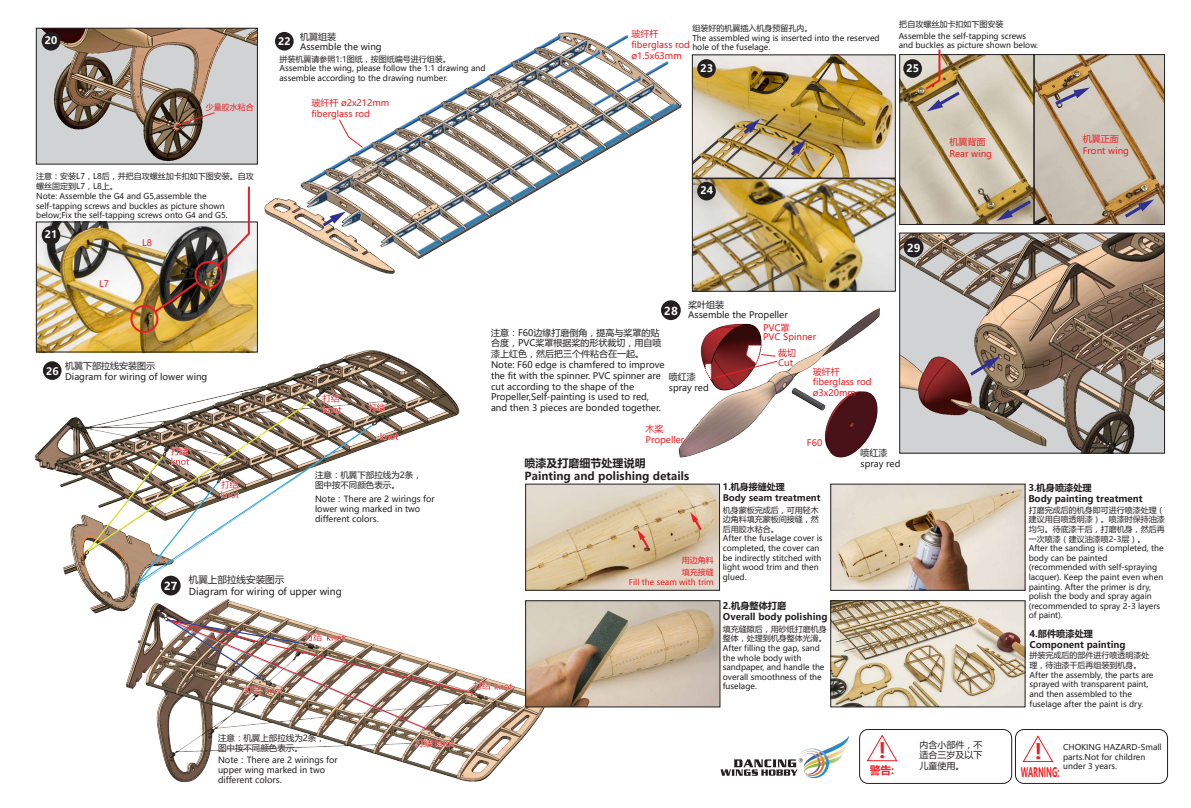
<style>
.page{position:relative;width:1191px;height:808px;background:#fff}
.page>*{position:absolute;margin:0;border:0;box-sizing:border-box;transform-origin:0 0}
.t1{font:700 21.2px "Microsoft Ya Hei";color:#ee1d23}
.t2{font:700 13px "Microsoft Ya Hei";color:#ee1d23;scale:.53 1}
.t3{font:700 11px/13.2px "Microsoft Ya Hei";color:#231f20}
.t4{font:700 10.9px "Microsoft Ya Hei";color:#fff}
.t5{font:700 10.7px "Microsoft Ya Hei";color:#ee1d23}
.t6{font:700 10.3px "Microsoft Ya Hei";color:#fff}
.t7{font:9.5px "Microsoft Ya Hei";color:#231f20}
.t8{font:700 9.2px/11px "Microsoft Ya Hei";color:#231f20}
.t9{font:9px/10.8px "Microsoft Ya Hei";color:#231f20}
.t10{font:9px/10.8px "Microsoft Ya Hei";color:#ee1d23}
.t11{font:700 9px/10.8px "Microsoft Ya Hei";color:#231f20}
.t12{font:8.5px/10.2px "Microsoft Ya Hei";color:#231f20}
.t13{font:8px/9.6px "Microsoft Ya Hei";color:#231f20}
.t14{font:8px/11.4px "Microsoft Ya Hei";color:#ee1d23}
</style>
<div class="page">
<img style="left:255px;top:27px;width:437px;height:258px">
<img style="left:38px;top:223px;width:218px;height:120px">
<div style="left:36px;top:221px;width:222px;height:131px;border:1px solid #231f20"></div>
<div style="left:130px;top:305px;width:28px;height:28px;border:2px solid #ee1d23;border-radius:50%"></div>
<div style="left:194px;top:261px;width:28px;height:28px;border:2px solid #ee1d23;border-radius:50%"></div>
<svg style="left:152px;top:279px;width:48px;height:35px;background:#5c412a"></svg>
<svg style="left:215px;top:186px;width:36px;height:83px"></svg>
<img style="left:38px;top:30px;width:218px;height:133px">
<div style="left:36px;top:28px;width:222px;height:137px;border:1px solid #231f20"></div>
<img style="left:901px;top:56px;width:262px;height:167px">
<div style="left:899px;top:54px;width:135px;height:171px;border:1px solid #231f20"></div>
<img style="left:34px;top:343px;width:426px;height:271px">
<img style="left:108px;top:585px;width:443px;height:197px">
<div style="left:43px;top:361px;width:19px;height:19px;background:#231f20;border-radius:50%"></div>
<div style="left:275px;top:32px;width:19px;height:19px;background:#231f20;border-radius:50%"></div>
<div style="left:161px;top:576px;width:20px;height:19px;background:#231f20;border-radius:50%"></div>
<svg style="left:133px;top:424px;width:240px;height:163px"></svg>
<svg style="left:368px;top:403px;width:17px;height:8px"></svg>
<svg style="left:996px;top:198px;width:37px;height:23px"></svg>
<div style="left:1033px;top:54px;width:132px;height:171px;border:1px solid #231f20"></div>
<svg style="left:1051px;top:87px;width:39px;height:20px"></svg>
<svg style="left:1121px;top:199px;width:33px;height:21px"></svg>
<svg style="left:83px;top:394px;width:258px;height:161px"></svg>
<svg style="left:380px;top:433px;width:18px;height:7px"></svg>
<svg style="left:923px;top:49px;width:40px;height:62px;background:#b9a288"></svg>
<svg style="left:415px;top:739px;width:39px;height:9px"></svg>
<svg style="left:159px;top:617px;width:353px;height:115px"></svg>
<img style="left:694px;top:56px;width:200px;height:234px">
<div style="left:692px;top:54px;width:204px;height:125px;border:1px solid #231f20"></div>
<svg style="left:740px;top:119px;width:20px;height:18px"></svg>
<svg style="left:788px;top:139px;width:18px;height:20px"></svg>
<div style="left:692px;top:178px;width:204px;height:114px;border:1px solid #231f20"></div>
<div style="left:697px;top:59px;width:19px;height:19px;background:#231f20;border-radius:50%"></div>
<div style="left:697px;top:182px;width:19px;height:18px;background:#231f20;border-radius:50%"></div>
<div style="left:42px;top:32px;width:18px;height:19px;background:#231f20;border-radius:50%"></div>
<div style="left:42px;top:226px;width:18px;height:19px;background:#231f20;border-radius:50%"></div>
<svg style="left:319px;top:211px;width:27px;height:18px"></svg>
<div style="left:903px;top:59px;width:19px;height:19px;background:#231f20;border-radius:50%"></div>
<svg style="left:176px;top:111px;width:40px;height:15px"></svg>
<div style="left:1015px;top:729px;width:153px;height:55px;border:1px solid #231f20;border-radius:9px"></div>
<svg style="left:1022px;top:735px;width:32px;height:27px"></svg>
<svg style="left:867px;top:734px;width:31px;height:28px"></svg>
<div style="left:859px;top:729px;width:153px;height:55px;border:1px solid #231f20;border-radius:9px"></div>
<svg style="left:720px;top:736px;width:129px;height:43px"></svg>
<svg style="left:338px;top:118px;width:26px;height:31px"></svg>
<img style="left:666px;top:306px;width:214px;height:152px">
<div style="left:661px;top:300px;width:20px;height:20px;background:#231f20;border-radius:50%"></div>
<img style="left:901px;top:234px;width:262px;height:218px">
<div style="left:899px;top:232px;width:266px;height:222px;border:1px solid #231f20"></div>
<div style="left:903px;top:238px;width:20px;height:19px;background:#231f20;border-radius:50%"></div>
<svg style="left:967px;top:356px;width:33px;height:22px"></svg>
<img style="left:527px;top:602px;width:191px;height:103px">
<div style="left:525px;top:600px;width:195px;height:107px;border:1px solid #231f20"></div>
<img style="left:832px;top:602px;width:191px;height:103px">
<div style="left:830px;top:600px;width:195px;height:107px;border:1px solid #231f20"></div>
<img style="left:527px;top:486px;width:191px;height:103px">
<div style="left:525px;top:484px;width:195px;height:107px;border:1px solid #231f20"></div>
<svg style="left:690px;top:512px;width:14px;height:20px"></svg>
<svg style="left:637px;top:530px;width:14px;height:20px"></svg>
<img style="left:832px;top:486px;width:191px;height:103px">
<div style="left:830px;top:484px;width:195px;height:107px;border:1px solid #231f20"></div>
<svg style="left:704px;top:344px;width:74px;height:40px"></svg>
<p class="t6" style="left:45px;top:33px;width:14px">20</p>
<p class="t14" style="left:206px;top:101px;width:49px">少量胶水粘合</p>
<p class="t13" style="left:36px;top:172px;width:219px">注意：安装L7，L8后，并把自攻螺丝加卡扣如下图安装。自攻螺丝固定到L7，L8上。</p>
<p class="t13" style="left:36px;top:191px;width:193px">Note: Assemble the G4 and G5,assemble the self-tapping screws and buckles as picture shown below;Fix the self-tapping screws onto G4 and G5.</p>
<p class="t6" style="left:45px;top:227px;width:14px">21</p>
<p class="t10" style="left:99px;top:278px;width:11px">L7</p>
<p class="t10" style="left:142px;top:237px;width:11px">L8</p>
<p class="t9" style="left:65px;top:359px;width:144px;line-height:11.5px">机翼下部拉线安装图示<br>Diagram for wiring of lower wing</p>
<p class="t6" style="left:46px;top:364px;width:14px">26</p>
<p class="t6" style="left:278px;top:34px;width:14px">22</p>
<p class="t9" style="left:300px;top:31px;width:83px">机翼组装<br>Assemble the wing</p>
<p class="t13" style="left:279px;top:54px;width:207px">拼装机翼请参照1:1图纸，按图纸编号进行组装。<br>Assemble the wing, please follow the 1:1 drawing and assemble according to the drawing number.</p>
<p class="t10" style="left:311px;top:98px;width:79px">玻纤杆 ø2x212mm fiberglass rod</p>
<p class="t13" style="left:692px;top:23px;width:189px">组装好的机翼插入机身预留孔内。<br>The assembled wing is inserted into the reserved hole of the fuselage.</p>
<p class="t10" style="left:631px;top:28px;width:60px">玻纤杆fiberglass rod ø1.5x63mm</p>
<p class="t6" style="left:700px;top:61px;width:14px">23</p>
<p class="t6" style="left:700px;top:183px;width:14px">24</p>
<p class="t9" style="left:688px;top:299px;width:101px">桨叶组装<br>Assemble the Propeller</p>
<p class="t10" style="left:763px;top:322px;width:28px">PVC罩</p>
<h3 class="t4" style="left:664px;top:303px;width:15px">28</h3>
<p class="t9" style="left:491px;top:327px;width:175px">注意：F60边缘打磨倒角，提高与桨罩的贴合度，PVC桨罩根据桨的形状裁切，用自喷漆上红色，然后把三个件粘合在一起。<br>Note: F60 edge is chamfered to improve the fit with the spinner. PVC spinner are cut according to the shape of the<br>Propeller,Self-painting is used to red, and then 3 pieces are bonded together.</p>
<p class="t10" style="left:763px;top:331px;width:55px">PVC Spinner</p>
<p class="t10" style="left:778px;top:347px;width:19px">裁切<br>Cut</p>
<p class="t10" style="left:813px;top:366px;width:60px">玻纤杆fiberglass rod ø3x20mm</p>
<p class="t9" style="left:669px;top:371px;width:41px">喷红漆spray red</p>
<p class="t13" style="left:899px;top:19px;width:105px">把自攻螺丝加卡扣如下图安装</p>
<p class="t13" style="left:898px;top:31px;width:141px">Assemble the self-tapping screws and buckles as picture shown below.</p>
<p class="t6" style="left:906px;top:61px;width:14px">25</p>
<p class="t10" style="left:949px;top:135px;width:44px;line-height:12px">机翼背面<br>Rear wing</p>
<h3 class="t4" style="left:907px;top:240px;width:15px">29</h3>
<p class="t10" style="left:1082px;top:133px;width:48px;line-height:11.7px">机翼正面<br>Front wing</p>
<p class="t12" style="left:315px;top:469px;width:108px">注意：机翼下部拉线为2条，图中按不同颜色表示。</p>
<p class="t12" style="left:315px;top:493px;width:121px">Note：There are 2 wirings for lower wing marked in two different colors.</p>
<h3 class="t4" style="left:164px;top:578px;width:15px">27</h3>
<p class="t7" style="left:189px;top:573px;width:97px">机翼上部拉线安装图示</p>
<p class="t7" style="left:189px;top:585px;width:154px">Diagram for wiring of upper wing</p>
<p class="t12" style="left:218px;top:733px;width:108px">注意：机翼上部拉线为2条，图中按不同颜色表示。</p>
<p class="t12" style="left:218px;top:754px;width:121px">Note：There are 2 wirings for upper wing marked in two different colors.</p>
<p class="t10" style="left:645px;top:423px;width:40px">木桨<br>Propeller</p>
<h3 class="t3" style="left:524px;top:456px;width:166px">喷漆及打磨细节处理说明<br>Painting and polishing details</h3>
<p class="t14" style="left:682px;top:555px;width:33px">用边角料填充接缝</p>
<p class="t14" style="left:629px;top:576px;width:86px">Fill the seam with trim</p>
<p class="t10" style="left:807px;top:437px;width:17px">F60</p>
<p class="t11" style="left:723px;top:481px;width:99px">1.机身接缝处理<br>Body seam treatment</p>
<p class="t13" style="left:723px;top:505px;width:101px">机身蒙板完成后，可用轻木边角料填充蒙板间接缝，然后用胶水粘合。<br>After the fuselage cover is completed, the cover can be indirectly stitched with light wood trim and then glued.</p>
<p class="t8" style="left:723px;top:600px;width:106px">2.机身整体打磨<br>Overall body polishing</p>
<p class="t13" style="left:723px;top:624px;width:105px">填充缝隙后，用砂纸打磨机身整体，处理到机身整体光滑。<br>After filling the gap, sand the whole body with sandpaper, and handle the overall smoothness of the fuselage.</p>
<p class="t9" style="left:860px;top:447px;width:41px">喷红漆spray red</p>
<p class="t8" style="left:1028px;top:481px;width:116px">3.机身喷漆处理<br>Body painting treatment</p>
<p class="t13" style="left:1028px;top:505px;width:137px">打磨完成后的机身即可进行喷漆处理（建议用自喷透明漆）。喷漆时保持油漆均匀。待底漆干后，打磨机身，然后再一次喷漆（建议油漆喷2-3层）。<br>After the sanding is completed, the body can be painted (recommended with self-spraying lacquer). Keep the paint even when painting. After the primer is dry, polish the body and spray again (recommended to spray 2-3 layers of paint).</p>
<p class="t8" style="left:1029px;top:627px;width:97px">4.部件喷漆处理<br>Component painting</p>
<p class="t13" style="left:1029px;top:650px;width:125px">拼装完成后的部件进行喷透明漆处理，待油漆干后再组装到机身。<br>After the assembly, the parts are sprayed with transparent paint, and then assembled to the fuselage after the paint is dry.</p>
<h1 class="t1" style="left:872px;top:736px;width:23px">！</h1>
<p class="t9" style="left:919px;top:739px;width:64px;text-align:justify">内含小部件，不适合三岁及以下儿童使用。</p>
<h1 class="t1" style="left:1027px;top:737px;width:23px">！</h1>
<p class="t13" style="left:1063px;top:742px;width:100px">CHOKING HAZARD-Small parts.Not for children</p>
<h3 class="t5" style="left:869px;top:763px;width:26px">警告:</h3>
<p class="t13" style="left:1063px;top:761px;width:55px">under 3 years.</p>
<h2 class="t2" style="left:1020px;top:763px;width:74px">WARNING:</h2>
</div>
